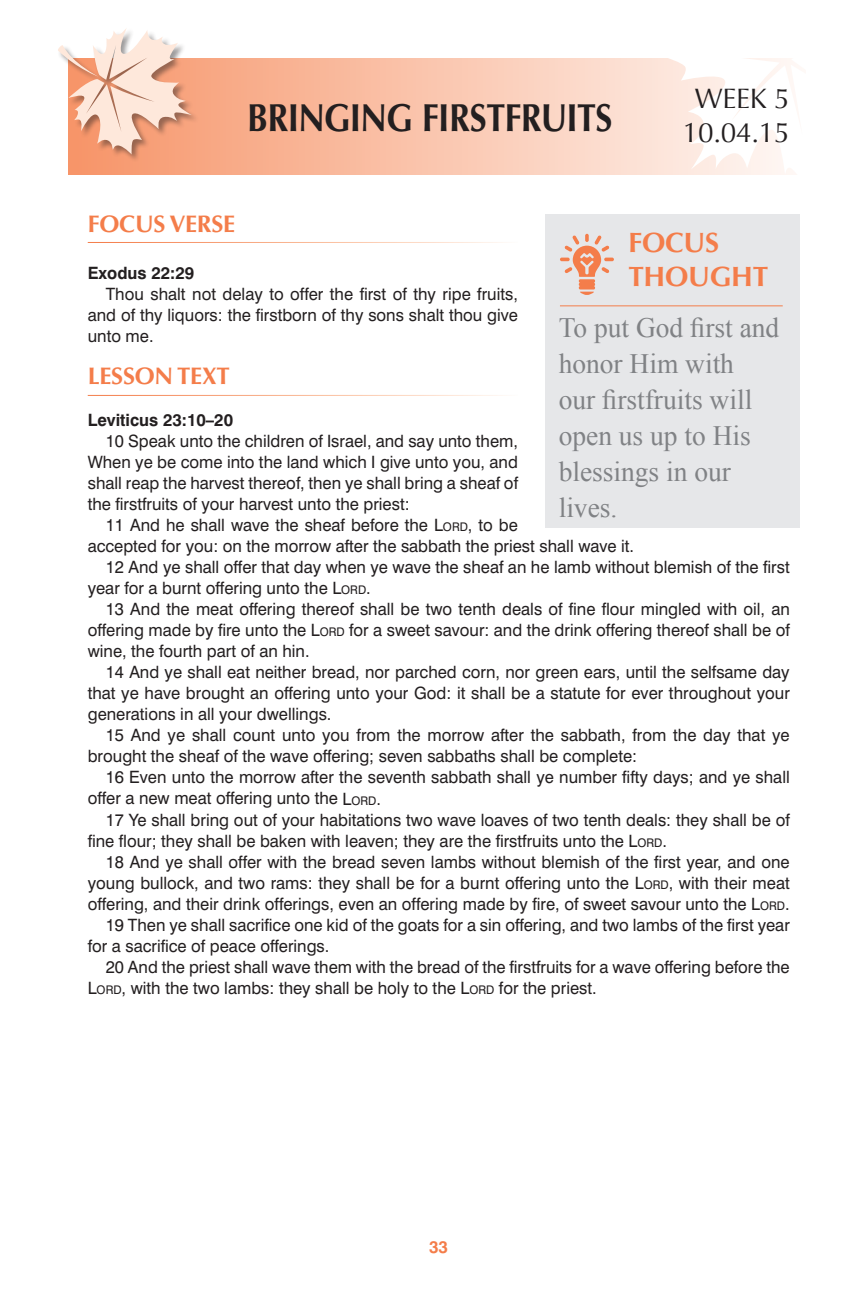
<style>
.page{position:relative;width:859px;height:1291px;background:#fff}
.page>*{position:absolute;margin:0;border:0;box-sizing:border-box;transform-origin:0 0}
.t1{font:700 39px "Optima";letter-spacing:-.02em;color:#231f20;scale:.87 1}
.t2{font:28px/36px "Times New Roman";color:#808285}
.t3{font:28px "Optima";letter-spacing:-.01em;color:#231f20}
.t4{font:700 28px/33.6px "Optima";letter-spacing:-.01em;color:#f47d4a}
.t5{font:700 24px "Optima";letter-spacing:-.01em;color:#f47d4a}
.t6{font:17px/21px "Swiss 721 BT";color:#231f20;text-align:justify}
.t7{font:700 17px "Swiss 721 BT";color:#231f20}
.t8{font:700 17px "Swiss 721 BT";color:#f47d4a}
.s1{font-style:inherit}
.s2{font-size:11.8px}
</style>
<div class="page">
<div style="left:545px;top:214px;width:255px;height:314px;background:#e6e7e9"></div>
<svg style="left:560px;top:234px;width:54px;height:61px"></svg>
<hr style="left:560px;top:305px;width:223px;height:1px;background:#f47d4a">
<svg style="left:68px;top:58px;width:596px;height:117px;background:#fac4ac"></svg>
<div style="left:58px;top:28px;width:142px;height:135px;background:#231f20;opacity:.45"></div>
<svg style="left:58px;top:28px;width:134px;height:126px"></svg>
<svg style="left:664px;top:58px;width:129px;height:117px"></svg>
<h1 class="t1" style="left:247px;top:95px;width:422px">BRINGING FIRSTFRUITS</h1>
<h2 class="t3" style="left:695px;top:82px;width:97px">WEEK 5</h2>
<h2 class="t3" style="left:683px;top:116px;width:109px">10.04.15</h2>
<h3 class="t5" style="left:88px;top:209px;width:149px">FOCUS VERSE</h3>
<p class="t7" style="left:88px;top:263px;width:108px">Exodus 22:29</p>
<p class="t6" style="left:88px;top:284px;width:432px;text-indent:18px">Thou shalt not delay to offer the first of thy ripe fruits, and of thy liquors: the firstborn of thy sons shalt thou give unto me.</p>
<h3 class="t5" style="left:88px;top:362px;width:144px">LESSON TEXT</h3>
<p class="t7" style="left:88px;top:410px;width:147px">Leviticus 23:10–20</p>
<p class="t6" style="left:88px;top:431px;width:432px;text-indent:18px">10 Speak unto the children of Israel, and say unto them, When ye be come into the land which I give unto you, and shall reap the harvest thereof, then ye shall bring a sheaf of the firstfruits of your harvest unto the priest:</p>
<p class="t6" style="left:106px;top:515px;width:414px">11 And he shall wave the sheaf before the <span class="s1">L</span><span class="s2">ORD</span>, to be</p>
<p class="t6" style="left:88px;top:536px;width:545px">accepted for you: on the morrow after the sabbath the priest shall wave it.</p>
<p class="t6" style="left:106px;top:557px;width:685px">12 And ye shall offer that day when ye wave the sheaf an he lamb without blemish of the first</p>
<p class="t6" style="left:88px;top:578px;width:282px">year for a burnt offering unto the <span class="s1">L</span><span class="s2">ORD</span>.</p>
<p class="t6" style="left:106px;top:599px;width:686px">13 And the meat offering thereof shall be two tenth deals of fine flour mingled with oil, an</p>
<p class="t6" style="left:88px;top:620px;width:703px">offering made by fire unto the <span class="s1">L</span><span class="s2">ORD</span> for a sweet savour: and the drink offering thereof shall be of</p>
<p class="t6" style="left:88px;top:641px;width:220px">wine, the fourth part of an hin.</p>
<p class="t6" style="left:106px;top:662px;width:685px">14 And ye shall eat neither bread, nor parched corn, nor green ears, until the selfsame day</p>
<p class="t6" style="left:88px;top:683px;width:704px">that ye have brought an offering unto your God: it shall be a statute for ever throughout your</p>
<p class="t6" style="left:88px;top:704px;width:242px">generations in all your dwellings.</p>
<p class="t6" style="left:106px;top:725px;width:685px">15 And ye shall count unto you from the morrow after the sabbath, from the day that ye</p>
<p class="t6" style="left:88px;top:746px;width:551px">brought the sheaf of the wave offering; seven sabbaths shall be complete:</p>
<p class="t6" style="left:106px;top:767px;width:686px">16 Even unto the morrow after the seventh sabbath shall ye number fifty days; and ye shall</p>
<p class="t6" style="left:88px;top:788px;width:292px">offer a new meat offering unto the <span class="s1">L</span><span class="s2">ORD</span>.</p>
<p class="t6" style="left:106px;top:809px;width:686px">17 Ye shall bring out of your habitations two wave loaves of two tenth deals: they shall be of</p>
<p class="t6" style="left:88px;top:830px;width:578px">fine flour; they shall be baken with leaven; they are the firstfruits unto the <span class="s1">L</span><span class="s2">ORD</span>.</p>
<p class="t6" style="left:106px;top:851px;width:685px">18 And ye shall offer with the bread seven lambs without blemish of the first year, and one</p>
<p class="t6" style="left:88px;top:872px;width:703px">young bullock, and two rams: they shall be for a burnt offering unto the <span class="s1">L</span><span class="s2">ORD</span>, with their meat</p>
<p class="t6" style="left:88px;top:893px;width:700px">offering, and their drink offerings, even an offering made by fire, of sweet savour unto the <span class="s1">L</span><span class="s2">ORD</span>.</p>
<p class="t6" style="left:106px;top:914px;width:686px">19 Then ye shall sacrifice one kid of the goats for a sin offering, and two lambs of the first year</p>
<p class="t6" style="left:88px;top:935px;width:240px">for a sacrifice of peace offerings.</p>
<p class="t6" style="left:106px;top:956px;width:685px">20 And the priest shall wave them with the bread of the firstfruits for a wave offering before the</p>
<p class="t6" style="left:88px;top:977px;width:508px"><span class="s1">L</span><span class="s2">ORD</span>, with the two lambs: they shall be holy to the <span class="s1">L</span><span class="s2">ORD</span> for the priest.</p>
<h2 class="t4" style="left:628px;top:226px;width:141px">FOCUS<br>THOUGHT</h2>
<h2 class="t2" style="left:559px;top:309px;width:222px">To put God first and honor Him with<br>our firstfruits will open us up to His blessings in our lives.</h2>
<p class="t8" style="left:429px;top:1237px;width:20px">33</p>
</div>
